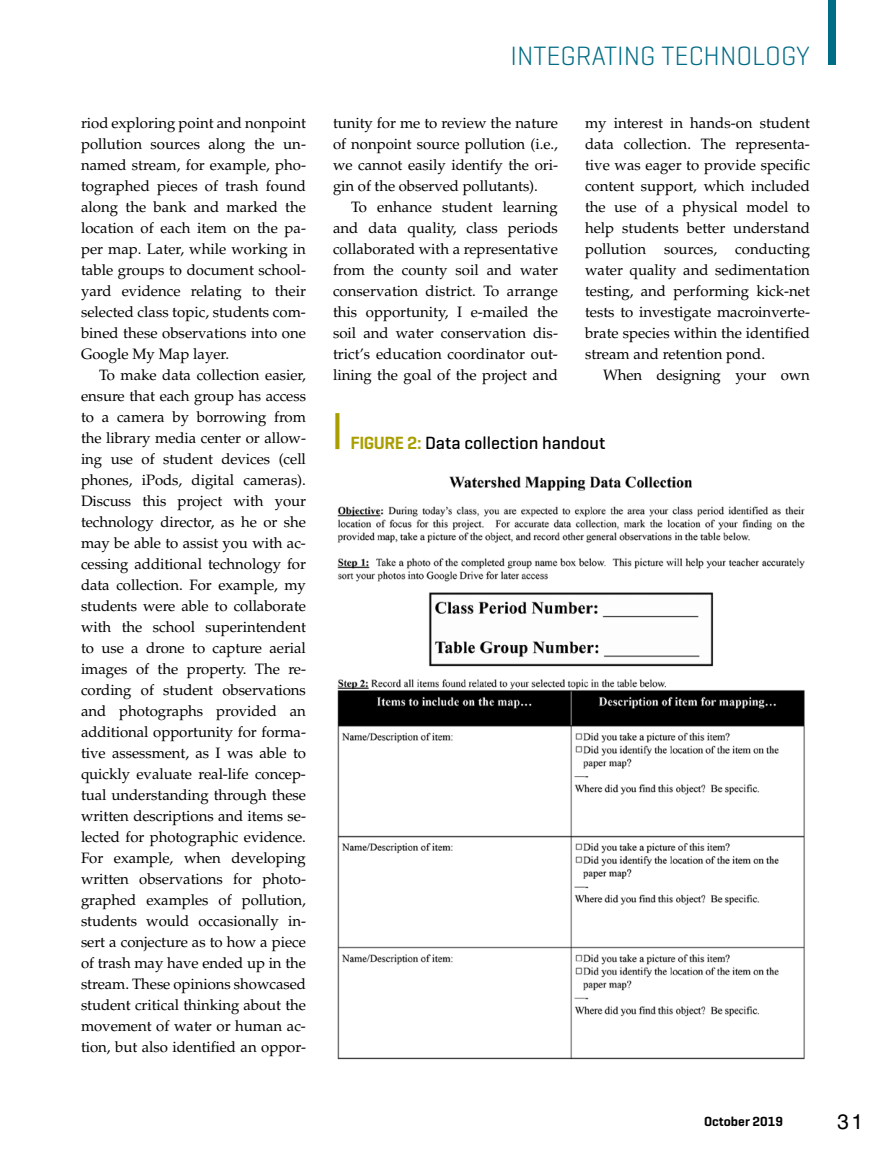
<style>
.page{position:relative;width:891px;height:1175px;background:#fff}
.page>*{position:absolute;margin:0;border:0;box-sizing:border-box;transform-origin:0 0}
.t1{font:300 27px "Geogrotesque";color:#006c85}
.t2{font:21px "Helvetica LT Std";color:#000}
.t3{font:500 18px "Geogrotesque";color:#000}
.t4{font:15px/21px "Palatino LT Std";color:#000;text-align:justify}
.t5{font:600 13.5px "Geogrotesque";color:#000}
.s1{font-weight:600;color:#a99e00}
</style>
<div class="page">
<div style="left:829px;top:0;width:7px;height:64px;background:#006c85"></div>
<img style="left:337px;top:476px;width:468px;height:584px">
<p class="t4" style="left:81px;top:112px;width:227px">riod exploring point and nonpoint pollution sources along the un&shy;named stream, for example, pho&shy;tographed pieces of trash found along the bank and marked the location of each item on the pa&shy;per map. Later, while working in table groups to document school&shy;yard evidence relating to their selected class topic, students com&shy;bined these observations into one Google My Map layer.</p>
<p class="t4" style="left:81px;top:364px;width:227px;text-indent:18px">To make data collection easier, ensure that each group has access to a camera by borrowing from the library media center or allow&shy;ing use of student devices (cell phones, iPods, digital cameras).<br>Discuss this project with your technology director, as he or she may be able to assist you with ac&shy;cessing additional technology for data collection. For example, my students were able to collaborate with the school superintendent to use a drone to capture aerial images of the property. The re&shy;cording of student observations and photographs provided an additional opportunity for forma&shy;tive assessment, as I was able to quickly evaluate real-life concep&shy;tual understanding through these written descriptions and items se&shy;lected for photographic evidence.<br>For example, when developing written observations for photo&shy;graphed examples of pollution, students would occasionally in&shy;sert a conjecture as to how a piece of trash may have ended up in the stream. These opinions showcased student critical thinking about the movement of water or human ac&shy;tion, but also identified an oppor-</p>
<h1 class="t1" style="left:510px;top:38px;width:301px">INTEGRATING TECHNOLOGY</h1>
<p class="t4" style="left:333px;top:112px;width:226px">tunity for me to review the nature of nonpoint source pollution (i.e., we cannot easily identify the ori&shy;gin of the observed pollutants).</p>
<p class="t4" style="left:333px;top:196px;width:227px;text-indent:18px">To enhance student learning and data quality, class periods collaborated with a representative from the county soil and water conservation district. To arrange this opportunity, I e-mailed the soil and water conservation dis&shy;trict’s education coordinator out&shy;lining the goal of the project and</p>
<p class="t4" style="left:585px;top:112px;width:227px">my interest in hands-on student data collection. The representa&shy;tive was eager to provide specific content support, which included the use of a physical model to help students better understand pollution sources, conducting water quality and sedimentation testing, and performing kick-net tests to investigate macroinverte&shy;brate species within the identified stream and retention pond.</p>
<p class="t4" style="left:603px;top:364px;width:208px">When designing your own</p>
<p class="t3" style="left:333px;top:431px;width:274px"><sup>|</sup> <span class="s1">FIGURE 2:</span> Data collection handout</p>
<p class="t5" style="left:704px;top:1113px;width:80px">October 2019</p>
<h2 class="t2" style="left:837px;top:1108px;width:28px">31</h2>
</div>
